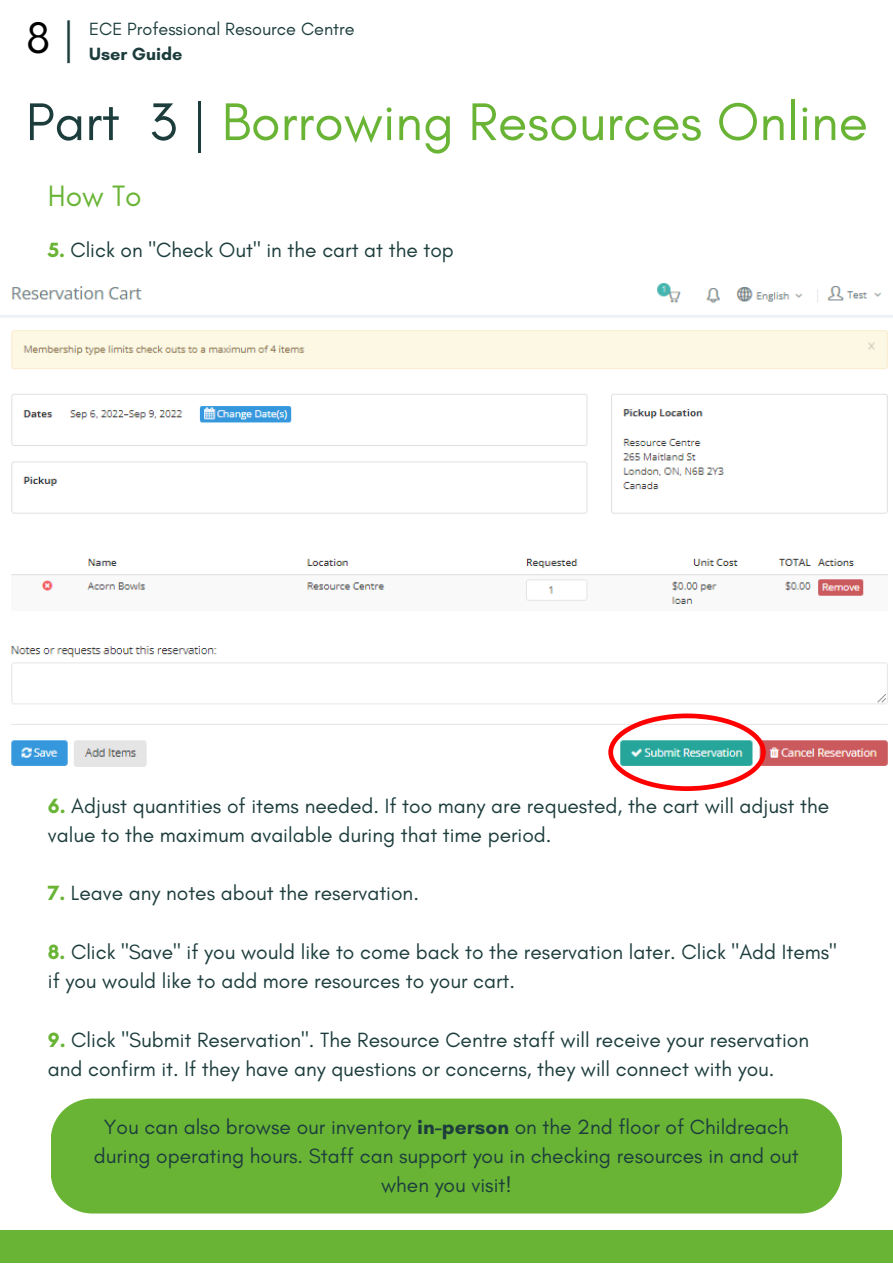
<style>
.page{position:relative;width:893px;height:1264px;background:#fff}
.page>*{position:absolute;margin:0;border:0;box-sizing:border-box;transform-origin:0 0}
.t1{font:54px "Glacial Indifference";color:#69b435}
.t2{font:45px "Glacial Indifference";color:#000}
.t3{font:30px "Glacial Indifference";color:#69b435}
.t4{font:21px/29.2px "Glacial Indifference";color:#1d3d3d}
.t5{font:18px "Glacial Indifference";color:#1d3d3d}
.t6{font:700 18px "Glacial Indifference";color:#1d3d3d}
.s1{color:#1d3d3d}
.s2{font-weight:700;color:#69b435}
.s3{font-weight:700}
</style>
<div class="page">
<div style="left:0;top:1230px;width:892px;height:32px;background:#69b435"></div>
<img style="left:0;top:283px;width:892px;height:484px">
<svg style="left:608px;top:713px;width:157px;height:78px"></svg>
<div style="left:51px;top:1098px;width:790px;height:115px;background:#69b435"></div>
<p class="t2" style="left:26px;top:10px;width:50px">8 <span class="s1">|</span></p>
<p class="t5" style="left:89px;top:18px;width:267px">ECE Professional Resource Centre</p>
<p class="t6" style="left:89px;top:43px;width:95px">User Guide</p>
<p class="t1" style="left:26px;top:89px;width:843px"><span class="s1">Part 3 |</span> Borrowing Resources Online</p>
<p class="t3" style="left:48px;top:177px;width:95px">How To</p>
<p class="t4" style="left:48px;top:235px;width:407px"><span class="s2">5.</span> Click on "Check Out" in the cart at the top</p>
<p class="t4" style="left:48px;top:790px;width:782px"><span class="s2">6.</span> Adjust quantities of items needed. If too many are requested, the cart will adjust the value to the maximum available during that time period.</p>
<p class="t4" style="left:48px;top:878px;width:372px"><span class="s2">7.</span> Leave any notes about the reservation.</p>
<p class="t4" style="left:48px;top:936px;width:790px"><span class="s2">8.</span> Click "Save" if you would like to come back to the reservation later. Click "Add Items" if you would like to add more resources to your cart.</p>
<p class="t4" style="left:48px;top:1024px;width:762px"><span class="s2">9.</span> Click "Submit Reservation". The Resource Centre staff will receive your reservation and confirm it. If they have any questions or concerns, they will connect with you.</p>
<p class="t4" style="left:104px;top:1111px;width:686px">You can also browse our inventory <span class="s3">in-person</span> on the 2nd floor of Childreach</p>
<p class="t4" style="left:94px;top:1140px;width:706px">during operating hours. Staff can support you in checking resources in and out</p>
<p class="t4" style="left:381px;top:1169px;width:132px">when you visit!</p>
</div>
